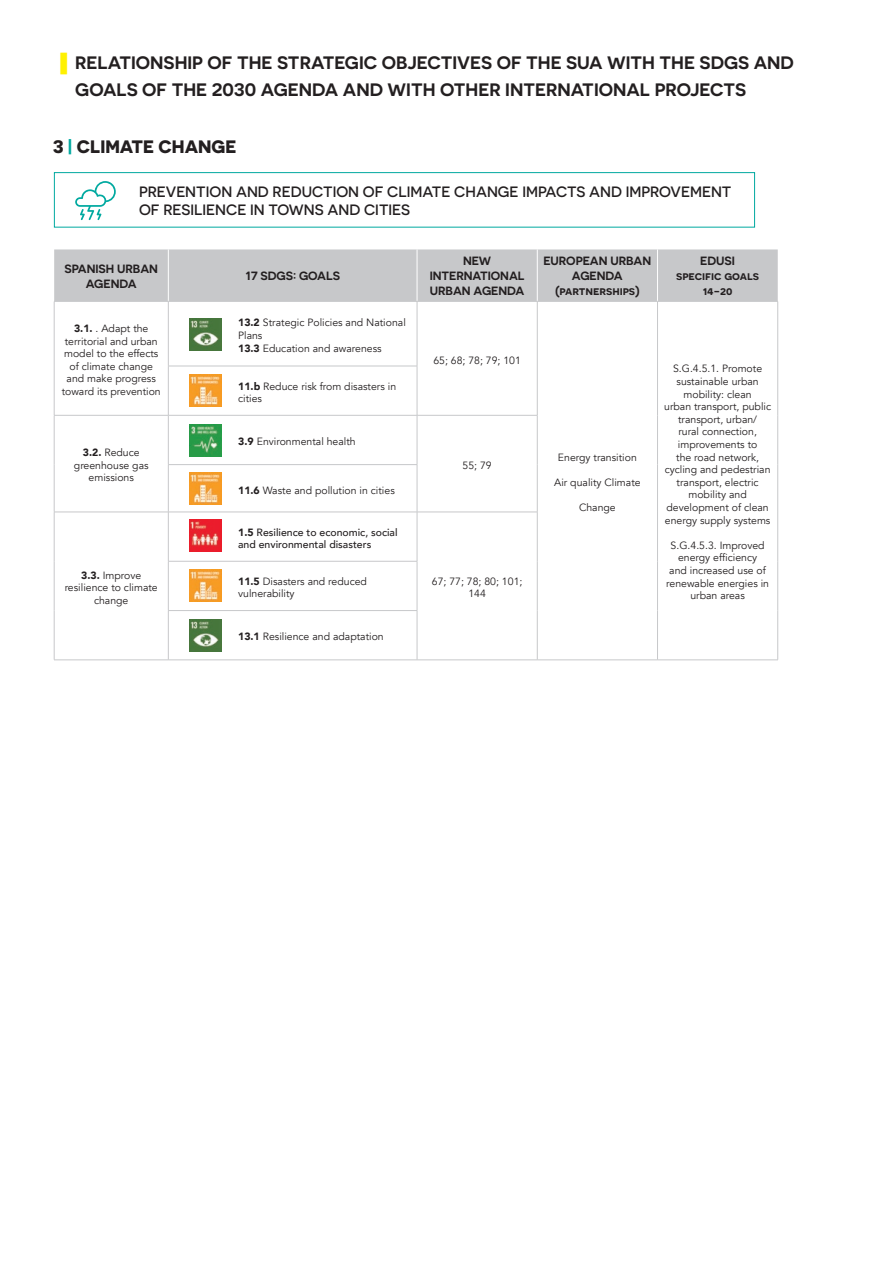
<style>
.page{position:relative;width:893px;height:1263px;background:#fff}
.page>*{position:absolute;margin:0;border:0;box-sizing:border-box;transform-origin:0 0}
.t1{font:600 18px/27px "Novecentosanswide";color:#231f20}
.t2{font:700 18px "Novecentosanswide";color:#231f20}
.t3{font:500 15px/18px "Novecentosanswide";color:#231f20}
.t4{font:600 12px/15px "Novecentosanswide";letter-spacing:-.005em;color:#231f20;text-align:center}
.t5{font:10.5px/12.6px "Avenir";color:#231f20;text-align:center}
.t6{font:500 10.5px/12.6px "Avenir";color:#231f20}
.s1{font-family:"Times New Roman";font-weight:400;color:#fff101}
.s2{color:#00a9a0}
.s3{font-weight:900}
</style>
<div class="page">
<svg style="left:75px;top:181px;width:41px;height:39px"></svg>
<div style="left:54px;top:172px;width:701px;height:55px;border:1px solid #00a9a0"></div>
<div style="left:54px;top:249px;width:724px;height:52px;background:#c7c8ca"></div>
<hr style="left:168px;top:249px;width:1px;height:52px;background:#fff">
<hr style="left:417px;top:249px;width:1px;height:52px;background:#fff">
<hr style="left:537px;top:249px;width:1px;height:52px;background:#fff">
<hr style="left:657px;top:249px;width:1px;height:52px;background:#fff">
<hr style="left:54px;top:301px;width:114px;height:1px;background:#c7c8ca">
<hr style="left:54px;top:301px;width:1px;height:65px;background:#c7c8ca">
<hr style="left:54px;top:366px;width:1px;height:49px;background:#c7c8ca">
<hr style="left:54px;top:415px;width:1px;height:50px;background:#c7c8ca">
<hr style="left:54px;top:465px;width:1px;height:47px;background:#c7c8ca">
<hr style="left:54px;top:512px;width:1px;height:49px;background:#c7c8ca">
<hr style="left:54px;top:561px;width:1px;height:49px;background:#c7c8ca">
<hr style="left:54px;top:610px;width:1px;height:50px;background:#c7c8ca">
<hr style="left:168px;top:301px;width:249px;height:1px;background:#c7c8ca">
<hr style="left:168px;top:301px;width:1px;height:65px;background:#c7c8ca">
<hr style="left:417px;top:301px;width:120px;height:1px;background:#c7c8ca">
<hr style="left:417px;top:301px;width:1px;height:65px;background:#c7c8ca">
<hr style="left:537px;top:301px;width:120px;height:1px;background:#c7c8ca">
<hr style="left:537px;top:301px;width:1px;height:65px;background:#c7c8ca">
<hr style="left:657px;top:301px;width:121px;height:1px;background:#c7c8ca">
<hr style="left:657px;top:301px;width:1px;height:65px;background:#c7c8ca">
<hr style="left:777px;top:301px;width:1px;height:65px;background:#c7c8ca">
<hr style="left:537px;top:366px;width:1px;height:49px;background:#c7c8ca">
<hr style="left:657px;top:366px;width:1px;height:49px;background:#c7c8ca">
<hr style="left:777px;top:366px;width:1px;height:49px;background:#c7c8ca">
<hr style="left:537px;top:415px;width:1px;height:50px;background:#c7c8ca">
<hr style="left:657px;top:415px;width:1px;height:50px;background:#c7c8ca">
<hr style="left:777px;top:415px;width:1px;height:50px;background:#c7c8ca">
<hr style="left:537px;top:465px;width:1px;height:47px;background:#c7c8ca">
<hr style="left:657px;top:465px;width:1px;height:47px;background:#c7c8ca">
<hr style="left:777px;top:465px;width:1px;height:47px;background:#c7c8ca">
<hr style="left:537px;top:512px;width:1px;height:49px;background:#c7c8ca">
<hr style="left:657px;top:512px;width:1px;height:49px;background:#c7c8ca">
<hr style="left:777px;top:512px;width:1px;height:49px;background:#c7c8ca">
<hr style="left:537px;top:561px;width:1px;height:49px;background:#c7c8ca">
<hr style="left:657px;top:561px;width:1px;height:49px;background:#c7c8ca">
<hr style="left:777px;top:561px;width:1px;height:49px;background:#c7c8ca">
<hr style="left:537px;top:610px;width:1px;height:50px;background:#c7c8ca">
<hr style="left:657px;top:610px;width:1px;height:50px;background:#c7c8ca">
<hr style="left:777px;top:610px;width:1px;height:50px;background:#c7c8ca">
<hr style="left:168px;top:366px;width:249px;height:1px;background:#c7c8ca">
<hr style="left:168px;top:366px;width:1px;height:49px;background:#c7c8ca">
<hr style="left:417px;top:366px;width:1px;height:49px;background:#c7c8ca">
<hr style="left:168px;top:415px;width:1px;height:49px;background:#c7c8ca">
<hr style="left:417px;top:415px;width:1px;height:49px;background:#c7c8ca">
<hr style="left:168px;top:465px;width:1px;height:47px;background:#c7c8ca">
<hr style="left:417px;top:465px;width:1px;height:47px;background:#c7c8ca">
<hr style="left:168px;top:512px;width:1px;height:49px;background:#c7c8ca">
<hr style="left:417px;top:512px;width:1px;height:49px;background:#c7c8ca">
<hr style="left:168px;top:561px;width:1px;height:49px;background:#c7c8ca">
<hr style="left:417px;top:561px;width:1px;height:49px;background:#c7c8ca">
<hr style="left:168px;top:611px;width:1px;height:49px;background:#c7c8ca">
<hr style="left:417px;top:611px;width:1px;height:49px;background:#c7c8ca">
<hr style="left:54px;top:415px;width:114px;height:1px;background:#c7c8ca">
<hr style="left:54px;top:512px;width:114px;height:1px;background:#c7c8ca">
<hr style="left:168px;top:415px;width:249px;height:1px;background:#c7c8ca">
<hr style="left:168px;top:464px;width:249px;height:1px;background:#c7c8ca">
<hr style="left:168px;top:512px;width:249px;height:1px;background:#c7c8ca">
<hr style="left:417px;top:415px;width:120px;height:1px;background:#c7c8ca">
<hr style="left:417px;top:512px;width:120px;height:1px;background:#c7c8ca">
<hr style="left:168px;top:561px;width:249px;height:1px;background:#c7c8ca">
<hr style="left:168px;top:610px;width:249px;height:1px;background:#c7c8ca">
<hr style="left:54px;top:660px;width:114px;height:1px;background:#c7c8ca">
<hr style="left:168px;top:660px;width:249px;height:1px;background:#c7c8ca">
<hr style="left:417px;top:660px;width:120px;height:1px;background:#c7c8ca">
<hr style="left:537px;top:660px;width:120px;height:1px;background:#c7c8ca">
<hr style="left:657px;top:660px;width:121px;height:1px;background:#c7c8ca">
<img style="left:190px;top:319px;width:31px;height:31px">
<img style="left:190px;top:375px;width:31px;height:32px">
<img style="left:190px;top:425px;width:31px;height:31px">
<img style="left:190px;top:472px;width:31px;height:32px">
<img style="left:190px;top:570px;width:31px;height:31px">
<img style="left:190px;top:619px;width:31px;height:32px">
<img style="left:190px;top:520px;width:31px;height:32px">
<h1 class="t1" style="left:75px;top:49px;width:720px;text-indent:-21px"><span class="s1">▐</span> RELATIONSHIP OF THE STRATEGIC OBJECTIVES OF THE SUA WITH THE SDGS AND<br>GOALS OF THE 2030 AGENDA AND WITH OTHER INTERNATIONAL PROJECTS</h1>
<h1 class="t2" style="left:53px;top:136px;width:185px">3 <span class="s2">|</span> CLIMATE CHANGE</h1>
<h2 class="t3" style="left:139px;top:183px;width:594px">PREVENTION AND REDUCTION OF CLIMATE CHANGE IMPACTS AND IMPROVEMENT<br>OF RESILIENCE IN TOWNS AND CITIES</h2>
<p class="t4" style="left:65px;top:261px;width:95px">SPANISH URBAN<br>AGENDA</p>
<p class="t4" style="left:245px;top:268px;width:96px">17 SDGS: GOALS</p>
<p class="t5" style="left:62px;top:322px;width:101px"><span class="s3">3.1.</span> . Adapt the territorial and urban model to the effects of climate change and make progress toward its prevention</p>
<p class="t5" style="left:238px;top:317px;width:169px;text-align:left"><span class="s3">13.2</span> Strategic Policies and National<br>Plans<br><span class="s3">13.3</span> Education and awareness</p>
<p class="t5" style="left:238px;top:380px;width:160px;text-align:left"><span class="s3">11.b</span> Reduce risk from disasters in cities</p>
<p class="t5" style="left:74px;top:446px;width:76px"><span class="s3">3.2.</span> Reduce greenhouse gas emissions</p>
<p class="t5" style="left:65px;top:569px;width:95px"><span class="s3">3.3.</span> Improve resilience to climate change</p>
<p class="t5" style="left:238px;top:435px;width:119px"><span class="s3">3.9</span> Environmental health</p>
<p class="t5" style="left:238px;top:484px;width:158px"><span class="s3">11.6</span> Waste and pollution in cities</p>
<p class="t6" style="left:238px;top:525px;width:161px"><span class="s3">1.5</span> Resilience to economic, social and environmental disasters</p>
<p class="t5" style="left:238px;top:575px;width:130px;text-align:left"><span class="s3">11.5</span> Disasters and reduced vulnerability</p>
<p class="t5" style="left:238px;top:631px;width:147px"><span class="s3">13.1</span> Resilience and adaptation</p>
<p class="t4" style="left:430px;top:253px;width:96px">NEW<br>INTERNATIONAL<br>URBAN AGENDA</p>
<p class="t4" style="left:543px;top:253px;width:109px">EUROPEAN URBAN<br>AGENDA (partnerships)</p>
<p class="t4" style="left:676px;top:253px;width:84px">EDUSI specific goals<br>14-20</p>
<p class="t5" style="left:433px;top:354px;width:89px">65; 68; 78; 79; 101</p>
<p class="t5" style="left:463px;top:459px;width:31px">55; 79</p>
<p class="t5" style="left:432px;top:575px;width:92px">67; 77; 78; 80; 101;<br>144</p>
<p class="t5" style="left:558px;top:451px;width:80px">Energy transition</p>
<p class="t5" style="left:554px;top:476px;width:88px">Air quality Climate</p>
<p class="t5" style="left:579px;top:501px;width:38px">Change</p>
<p class="t5" style="left:664px;top:363px;width:108px">S.G.4.5.1. Promote sustainable urban mobility: clean<br>urban transport, public transport, urban/<br>rural connection, improvements to<br>the road network, cycling and pedestrian transport, electric mobility and development of clean energy supply systems</p>
<p class="t5" style="left:666px;top:539px;width:104px">S.G.4.5.3. Improved energy efficiency<br>and increased use of renewable energies in urban areas</p>
</div>
